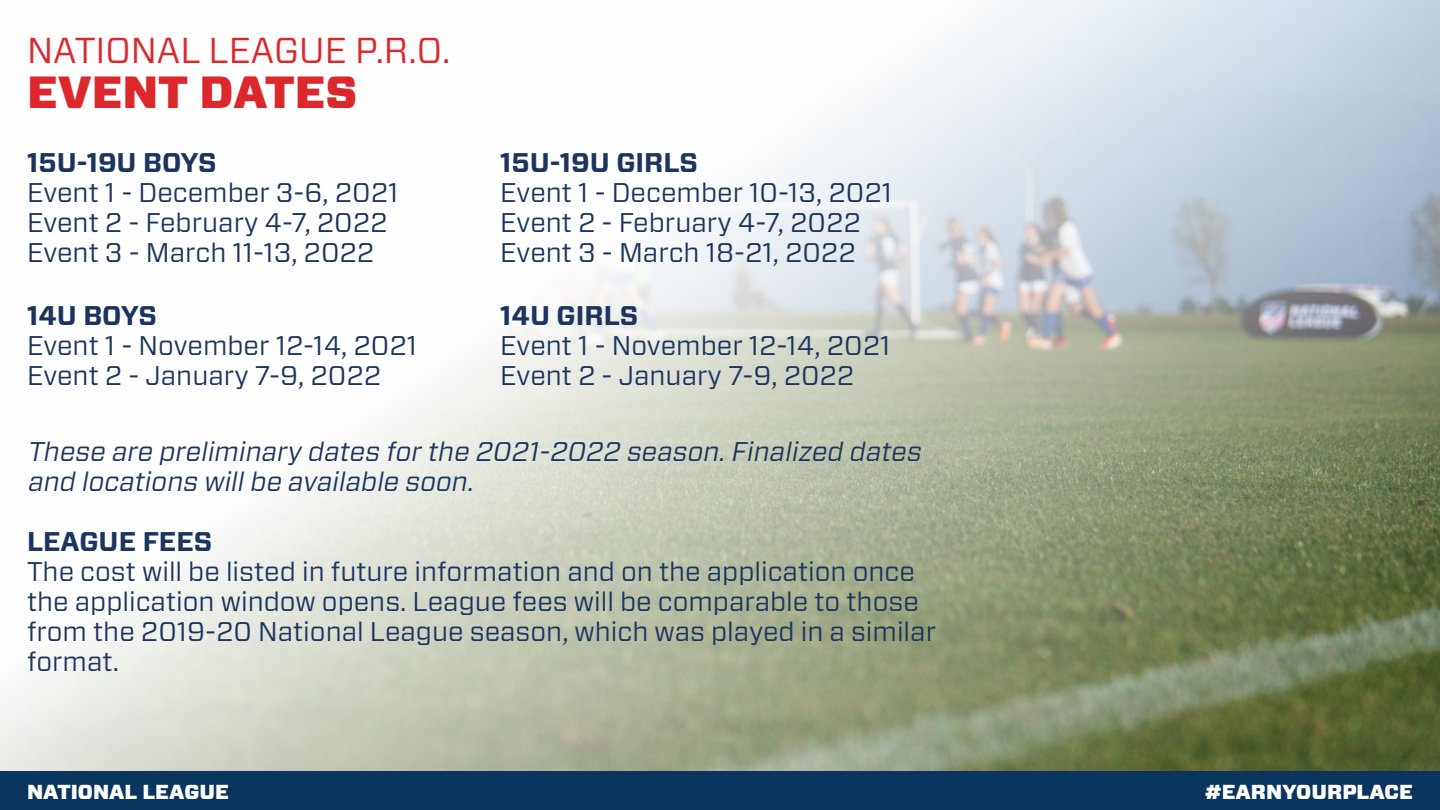
<style>
.page{position:relative;width:1440px;height:810px;background:#fff}
.page>*{position:absolute;margin:0;border:0;box-sizing:border-box;transform-origin:0 0}
.t1{font:900 45px "Forza";color:#dc272d}
.t2{font:36px "Forza";color:#dc272d}
.t3{font:27px/30px "Forza";color:#1c355e}
.t4{font:italic 27px/30px "Forza";color:#1c355e}
.t5{font:700 27px "Forza";color:#1c355e}
.t6{font:900 20.25px "Forza";color:#fff}
</style>
<div class="page">
<img style="left:0;top:0;width:1440px;height:771px">
<div style="left:0;top:771px;width:1440px;height:39px;background:#0a355e"></div>
<p class="t2" style="left:27px;top:26px;width:425px">NATIONAL LEAGUE P.R.O.</p>
<p class="t1" style="left:27px;top:62px;width:332px">EVENT DATES</p>
<p class="t5" style="left:27px;top:144px;width:191px">15U-19U BOYS</p>
<p class="t3" style="left:27px;top:177px;width:373px">Event 1 - December 3-6, 2021</p>
<p class="t3" style="left:27px;top:207px;width:362px">Event 2 - February 4-7, 2022</p>
<p class="t3" style="left:27px;top:237px;width:349px">Event 3 - March 11-13, 2022</p>
<p class="t5" style="left:27px;top:297px;width:131px">14U BOYS</p>
<p class="t3" style="left:27px;top:330px;width:392px">Event 1 - November 12-14, 2021</p>
<p class="t3" style="left:27px;top:360px;width:356px">Event 2 - January 7-9, 2022</p>
<p class="t5" style="left:500px;top:144px;width:199px">15U-19U GIRLS</p>
<p class="t3" style="left:500px;top:177px;width:393px">Event 1 - December 10-13, 2021</p>
<p class="t3" style="left:500px;top:207px;width:362px">Event 2 - February 4-7, 2022</p>
<p class="t3" style="left:500px;top:237px;width:357px">Event 3 - March 18-21, 2022</p>
<p class="t5" style="left:500px;top:297px;width:139px">14U GIRLS</p>
<p class="t3" style="left:500px;top:330px;width:392px">Event 1 - November 12-14, 2021</p>
<p class="t3" style="left:500px;top:360px;width:356px">Event 2 - January 7-9, 2022</p>
<p class="t4" style="left:27px;top:436px;width:902px">These are preliminary dates forthe 2021-2022 season.Finalized dates and locations willbe available soon.</p>
<p class="t5" style="left:27px;top:524px;width:187px">LEAGUE FEES</p>
<p class="t3" style="left:27px;top:556px;width:911px">The cost will be listed in future information and on the application once the application window opens. League fees will be comparable to those from the 2019-20 National League season, which was played in a similar format.</p>
<p class="t6" style="left:27px;top:779px;width:203px">NATIONAL LEAGUE</p>
<p class="t6" style="left:1205px;top:779px;width:210px">#EARNYOURPLACE</p>
</div>
